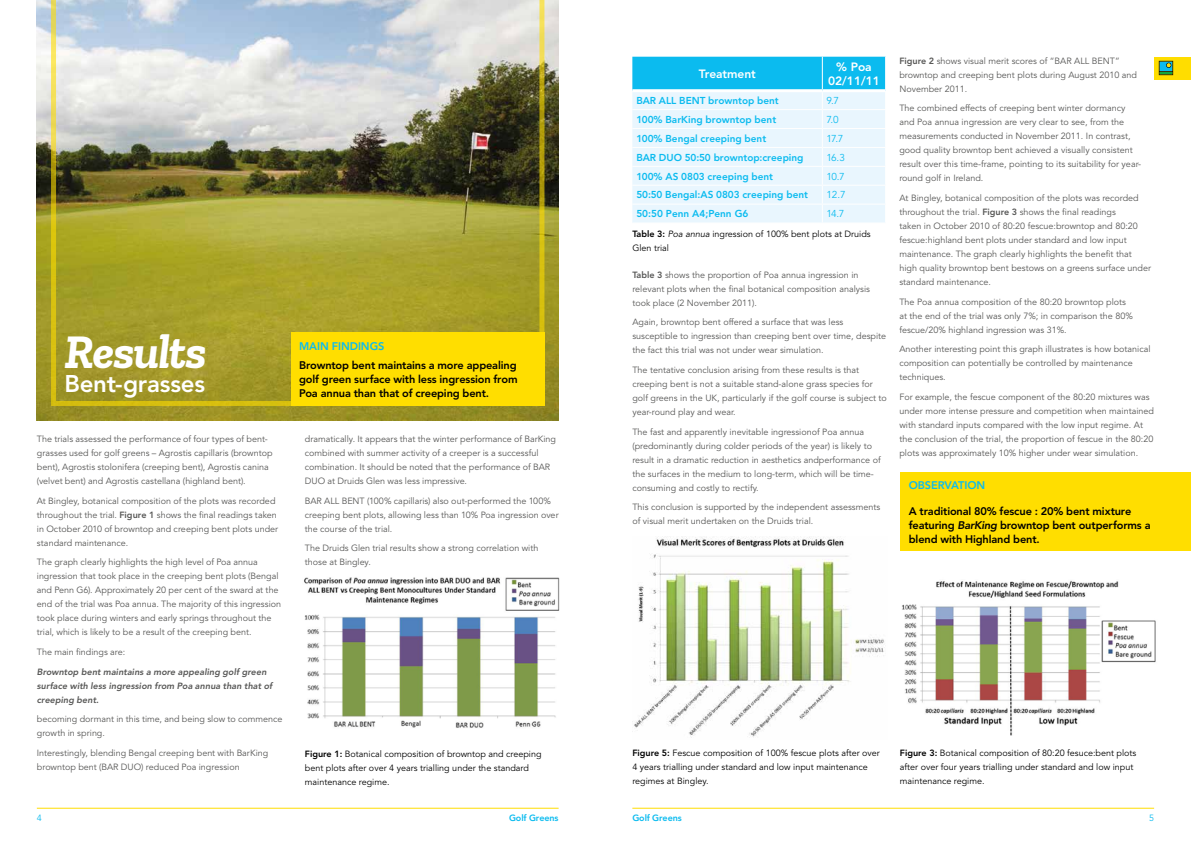
<style>
.page{position:relative;width:1191px;height:842px;background:#fff}
.page>*{position:absolute;margin:0;border:0;box-sizing:border-box;transform-origin:0 0}
.t1{font:italic 700 48px "Zilla Slab";letter-spacing:-.02em;color:#fff}
.t2{font:800 24px "Avenir LT Std";letter-spacing:-.01em;color:#fff}
.t3{font:800 12px/14.4px "Avenir LT Std";letter-spacing:-.005em;color:#fff;text-align:center}
.t4{font:800 11px/14px "Avenir LT Std";letter-spacing:-.015em;color:#000}
.t5{font:800 11px "Avenir LT Std";letter-spacing:-.01em;color:#0bbbef}
.t6{font:800 10px "Avenir LT Std";color:#0bbbef}
.t7{font:10px "Avenir LT Std";letter-spacing:-.07em;color:#0bbbef}
.t8{font:9px/14px "Avenir LT Std";color:#575756}
.t9{font:9px/14px "Avenir LT Std";color:#000}
.t10{font:italic 800 9px/14px "Avenir LT Std";letter-spacing:.005em;color:#575756}
.t11{font:800 9px "Avenir LT Std";letter-spacing:-.01em;color:#0bbbef}
.t12{font:9px "Avenir LT Std";color:#0bbbef}
.s1{font-weight:800}
.s2{font-style:italic}
</style>
<div class="page">
<img style="left:37px;top:0;width:521px;height:421px">
<img style="left:51px;top:0;width:493px;height:406px">
<img style="left:304px;top:577px;width:256px;height:151px">
<svg style="left:632px;top:57px;width:254px;height:165px;background:#beeafb"></svg>
<hr style="left:632px;top:89px;width:190px;height:3px;background:#fff">
<hr style="left:822px;top:89px;width:63px;height:3px;background:#fff">
<img style="left:632px;top:536px;width:252px;height:202px">
<img style="left:902px;top:580px;width:254px;height:155px">
<div style="left:900px;top:472px;width:291px;height:79px;background:#ffde00"></div>
<div style="left:291px;top:333px;width:253px;height:73px;background:#ffde00"></div>
<div style="left:1154px;top:57px;width:37px;height:22px;background:#fd0"></div>
<svg style="left:1158px;top:61px;width:15px;height:14px"></svg>
<hr style="left:37px;top:808px;width:521px;height:1px;background:#fd0">
<hr style="left:632px;top:808px;width:522px;height:1px;background:#fd0">
<h1 class="t1" style="left:65px;top:325px;width:144px">Results</h1>
<h2 class="t2" style="left:65px;top:370px;width:142px">Bent-grasses</h2>
<p class="t8" style="left:37px;top:432px;width:237px">The trials assessed the performance of four types of bent&shy;grasses used for golf greens – Agrostis capillaris (browntop bent), Agrostis stolonifera (creeping bent), Agrostis canina (velvet bent) and Agrostis castellana (highland bent).</p>
<p class="t8" style="left:37px;top:494px;width:243px">At Bingley, botanical composition of the plots was recorded throughout the trial. <span class="s1">Figure 1</span> shows the final readings taken in October 2010 of browntop and creeping bent plots under standard maintenance.</p>
<p class="t8" style="left:37px;top:555px;width:246px">The graph clearly highlights the high level of Poa annua ingression that took place in the creeping bent plots (Bengal and Penn G6). Approximately 20 per cent of the sward at the end of the trial was Poa annua. The majority of this ingression took place during winters and early springs throughout the trial, which is likely to be a result of the creeping bent.</p>
<p class="t8" style="left:37px;top:645px;width:90px">The main findings are:</p>
<p class="t10" style="left:37px;top:665px;width:237px">Browntop bent maintains a more appealing golf green surface with less ingression from Poa annua than that of creeping bent.</p>
<p class="t8" style="left:37px;top:712px;width:247px">becoming dormant in this time, and being slow to commence growth in spring.</p>
<p class="t8" style="left:37px;top:746px;width:233px">Interestingly, blending Bengal creeping bent with BarKing browntop bent (BAR DUO) reduced Poa ingression</p>
<p class="t5" style="left:299px;top:339px;width:87px">MAIN FINDINGS</p>
<p class="t4" style="left:299px;top:359px;width:220px;text-align:justify">Browntop bent maintains a more appealing golf green surface with less ingression from Poa annua than that of creeping bent.</p>
<p class="t8" style="left:305px;top:432px;width:253px">dramatically. It appears that the winter performance of BarKing combined with summer activity of a creeper is a successful combination. It should be noted that the performance of BAR DUO at Druids Glen was less impressive.</p>
<p class="t8" style="left:305px;top:494px;width:255px">BAR ALL BENT (100% capillaris) also out-performed the 100% creeping bent plots, allowing less than 10% Poa ingression over the course of the trial.</p>
<p class="t8" style="left:305px;top:541px;width:235px">The Druids Glen trial results show a strong correlation with those at Bingley.</p>
<p class="t9" style="left:305px;top:747px;width:238px"><span class="s1">Figure 1:</span> Botanical composition of browntop and creeping bent plots after over 4 years trialling under the standard maintenance regime.</p>
<h3 class="t3" style="left:699px;top:67px;width:58px">Treatment</h3>
<h3 class="t3" style="left:828px;top:60px;width:53px">% Poa<br>02/11/11</h3>
<p class="t6" style="left:636px;top:95px;width:144px">BAR ALL BENT browntop bent</p>
<p class="t7" style="left:826px;top:95px;width:14px">9.7</p>
<p class="t6" style="left:636px;top:113px;width:141px">100% BarKing browntop bent</p>
<p class="t7" style="left:826px;top:114px;width:14px">7.0</p>
<p class="t6" style="left:636px;top:132px;width:131px">100% Bengal creeping bent</p>
<p class="t7" style="left:826px;top:133px;width:18px">17.7</p>
<p class="t6" style="left:636px;top:151px;width:169px">BAR DUO 50:50 browntop:creeping</p>
<p class="t7" style="left:826px;top:151px;width:20px">16.3</p>
<p class="t6" style="left:636px;top:170px;width:138px">100% AS 0803 creeping bent</p>
<p class="t7" style="left:826px;top:170px;width:20px">10.7</p>
<p class="t6" style="left:636px;top:189px;width:173px">50:50 Bengal:AS 0803 creeping bent</p>
<p class="t7" style="left:826px;top:189px;width:21px">12.7</p>
<p class="t6" style="left:636px;top:208px;width:113px">50:50 Penn A4;Penn G6</p>
<p class="t7" style="left:826px;top:208px;width:20px">14.7</p>
<p class="t9" style="left:632px;top:227px;width:240px"><span class="s1">Table 3:</span> <span class="s2">Poa annua</span> ingression of 100% bent plots at Druids<br>Glen trial</p>
<p class="t8" style="left:632px;top:268px;width:239px"><span class="s1">Table 3</span> shows the proportion of Poa annua ingression in relevant plots when the final botanical composition analysis took place (2 November 2011).</p>
<p class="t8" style="left:632px;top:315px;width:255px">Again, browntop bent offered a surface that was less susceptible to ingression than creeping bent over time, despite the fact this trial was not under wear simulation.</p>
<p class="t8" style="left:632px;top:363px;width:256px">The tentative conclusion arising from these results is that creeping bent is not a suitable stand-alone grass species for golf greens in the UK, particularly if the golf course is subject to year-round play and wear.</p>
<p class="t8" style="left:632px;top:425px;width:250px">The fast and apparently inevitable ingressionof Poa annua (predominantly during colder periods of the year) is likely to result in a dramatic reduction in aesthetics andperformance of the surfaces in the medium to long-term, which will be time&shy;consuming and costly to rectify.</p>
<p class="t8" style="left:632px;top:500px;width:249px">This conclusion is supported by the independent assessments of visual merit undertaken on the Druids trial.</p>
<p class="t8" style="left:899px;top:54px;width:239px"><span class="s1">Figure 2</span> shows visual merit scores of “BAR ALL BENT” browntop and creeping bent plots during August 2010 and<br>November 2011.</p>
<p class="t8" style="left:899px;top:101px;width:243px">The combined effects of creeping bent winter dormancy and Poa annua ingression are very clear to see, from the measurements conducted in November 2011. In contrast, good quality browntop bent achieved a visually consistent result over this time-frame, pointing to its suitability for year&shy;round golf in Ireland.</p>
<p class="t8" style="left:899px;top:191px;width:253px">At Bingley, botanical composition of the plots was recorded throughout the trial. <span class="s1">Figure 3</span> shows the final readings<br>taken in October 2010 of 80:20 fescue:browntop and 80:20 fescue:highland bent plots under standard and low input maintenance. The graph clearly highlights the benefit that high quality browntop bent bestows on a greens surface under standard maintenance.</p>
<p class="t8" style="left:899px;top:295px;width:235px">The Poa annua composition of the 80:20 browntop plots at the end of the trial was only 7%; in comparison the 80% fescue/20% highland ingression was 31%.</p>
<p class="t8" style="left:899px;top:342px;width:253px">Another interesting point this graph illustrates is how botanical composition can potentially be controlled by maintenance techniques.</p>
<p class="t8" style="left:899px;top:390px;width:256px">For example, the fescue component of the 80:20 mixtures was under more intense pressure and competition when maintained with standard inputs compared with the low input regime. At the conclusion of the trial, the proportion of fescue in the 80:20 plots was approximately 10% higher under wear simulation.</p>
<p class="t5" style="left:909px;top:479px;width:78px">OBSERVATION</p>
<p class="t4" style="left:908px;top:504px;width:243px">A traditional 80% fescue : 20% bent mixture featuring <span class="s2">BarKing</span> browntop bent outperforms a blend with Highland bent.</p>
<p class="t9" style="left:632px;top:747px;width:249px"><span class="s1">Figure 5:</span> Fescue composition of 100% fescue plots after over<br>4 years trialling under standard and low input maintenance regimes at Bingley.</p>
<p class="t9" style="left:900px;top:747px;width:238px"><span class="s1">Figure 3:</span> Botanical composition of 80:20 fesuce:bent plots after over four years trialling under standard and low input maintenance regime.</p>
<p class="t12" style="left:37px;top:813px;width:7px">4</p>
<p class="t11" style="left:509px;top:813px;width:51px">Golf Greens</p>
<p class="t11" style="left:632px;top:813px;width:51px">Golf Greens</p>
<p class="t12" style="left:1149px;top:813px;width:7px">5</p>
</div>
